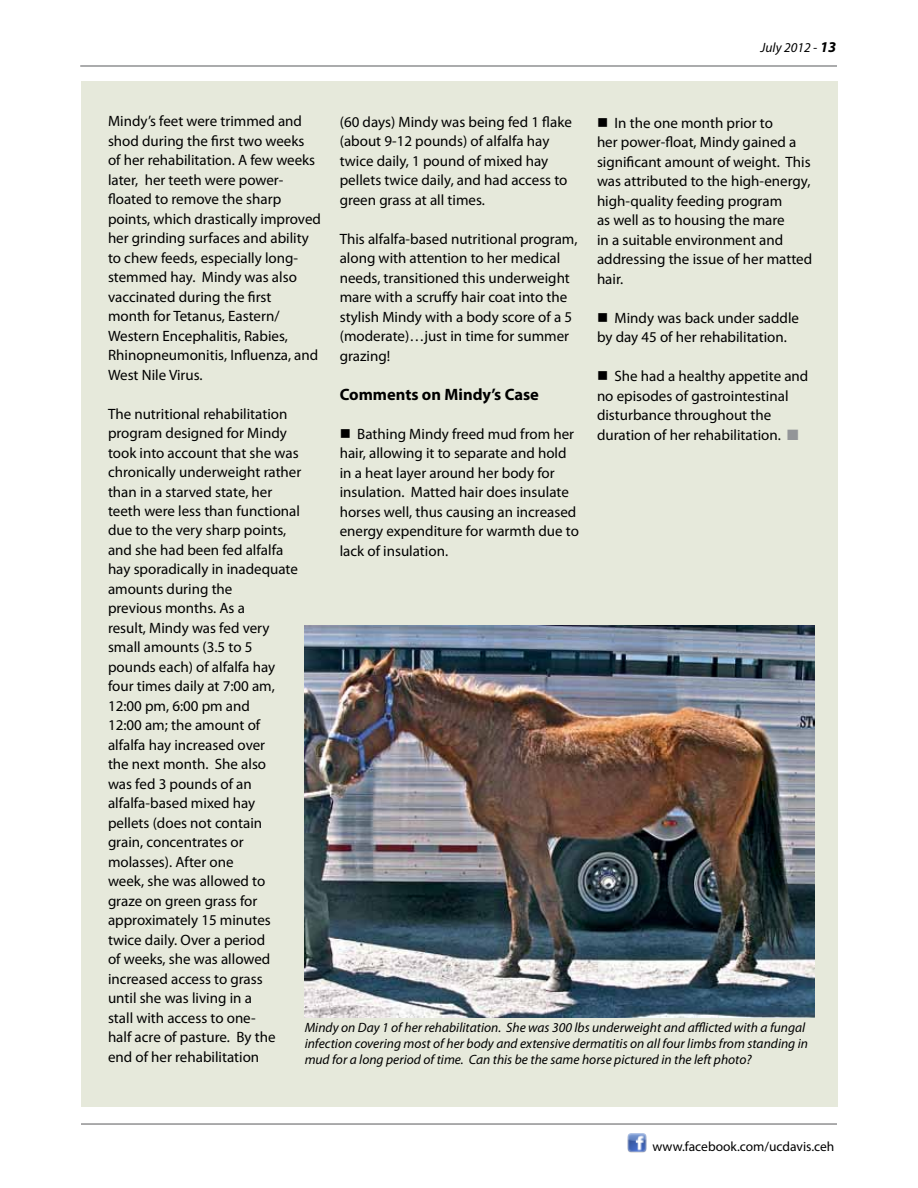
<style>
.page{position:relative;width:918px;height:1188px;background:#fff}
.page>*{position:absolute;margin:0;border:0;box-sizing:border-box;transform-origin:0 0}
.t1{font:700 16.5px "Myriad Pro";color:#000}
.t2{font:15px/19.5px "Myriad Pro";color:#000}
.t3{font:italic 13.5px/16.2px "Myriad Pro";color:#000}
.t4{font:13.5px "Myriad Pro";color:#000}
.s1{font-weight:700;font-size:15px}
.s2{color:#939598}
</style>
<div class="page">
<hr style="left:80px;top:66px;width:757px;height:1px;background:#58595b">
<hr style="left:81px;top:1124px;width:756px;height:1px;background:#58595b">
<img style="left:627px;top:1133px;width:19px;height:19px">
<div style="left:81px;top:81px;width:757px;height:1026px;background:#e6e9db"></div>
<img style="left:305px;top:626px;width:510px;height:391px">
<p class="t3" style="left:761px;top:39px;width:77px">July 2012 - <span class="s1">13</span></p>
<p class="t2" style="left:108px;top:111px;width:214px">Mindy’s feet were trimmed and shod during the first two weeks<br>of her rehabilitation. A few weeks later, her teeth were power&shy;floated to remove the sharp points, which drastically improved her grinding surfaces and ability to chew feeds, especially long&shy;stemmed hay. Mindy was also vaccinated during the first<br>month for Tetanus, Eastern/<br>Western Encephalitis, Rabies,<br>Rhinopneumonitis, Influenza, and<br>West Nile Virus.</p>
<p class="t2" style="left:108px;top:403px;width:195px">The nutritional rehabilitation program designed for Mindy took into account that she was chronically underweight rather than in a starved state, her teeth were less than functional due to the very sharp points, and she had been fed alfalfa hay sporadically in inadequate amounts during the<br>previous months. As a<br>result, Mindy was fed very small amounts (3.5 to 5 pounds each) of alfalfa hay four times daily at 7:00 am,<br>12:00 pm, 6:00 pm and<br>12:00 am; the amount of alfalfa hay increased over<br>the next month. She also<br>was fed 3 pounds of an alfalfa-based mixed hay<br>pellets (does not contain<br>grain, concentrates or molasses). After one<br>week, she was allowed to graze on green grass for approximately 15 minutes twice daily. Over a period<br>of weeks, she was allowed increased access to grass<br>until she was living in a<br>stall with access to one-<br>half acre of pasture. By the end of her rehabilitation</p>
<p class="t2" style="left:340px;top:112px;width:234px">(60 days) Mindy was being fed 1 flake (about 9-12 pounds) of alfalfa hay twice daily, 1 pound of mixed hay pellets twice daily, and had access to green grass at all times.</p>
<p class="t2" style="left:340px;top:229px;width:239px">This alfalfa-based nutritional program, along with attention to her medical needs, transitioned this underweight mare with a scruffy hair coat into the stylish Mindy with a body score of a 5 (moderate)…just in time for summer grazing!</p>
<p class="t1" style="left:340px;top:383px;width:201px">Comments on Mindy’s Case</p>
<p class="t2" style="left:340px;top:424px;width:241px">■ Bathing Mindy freed mud from her hair, allowing it to separate and hold in a heat layer around her body for insulation. Matted hair does insulate horses well, thus causing an increased energy expenditure for warmth due to lack of insulation.</p>
<p class="t2" style="left:597px;top:113px;width:217px">■ In the one month prior to<br>her power-float, Mindy gained a significant amount of weight. This was attributed to the high-energy, high-quality feeding program<br>as well as to housing the mare<br>in a suitable environment and addressing the issue of her matted hair.</p>
<p class="t2" style="left:597px;top:308px;width:204px">■ Mindy was back under saddle by day 45 of her rehabilitation.</p>
<p class="t2" style="left:597px;top:366px;width:213px">■ She had a healthy appetite and no episodes of gastrointestinal disturbance throughout the duration of her rehabilitation. <span class="s2">■</span></p>
<p class="t3" style="left:305px;top:1019px;width:505px">Mindy on Day 1 of her rehabilitation. She was 300 lbs underweight and afflicted with a fungal infection covering most of her body and extensive dermatitis on all four limbs from standing in mud for a long period of time. Can this be the same horse pictured in the left photo?</p>
<p class="t4" style="left:652px;top:1138px;width:183px">www.facebook.com/ucdavis.ceh</p>
</div>
